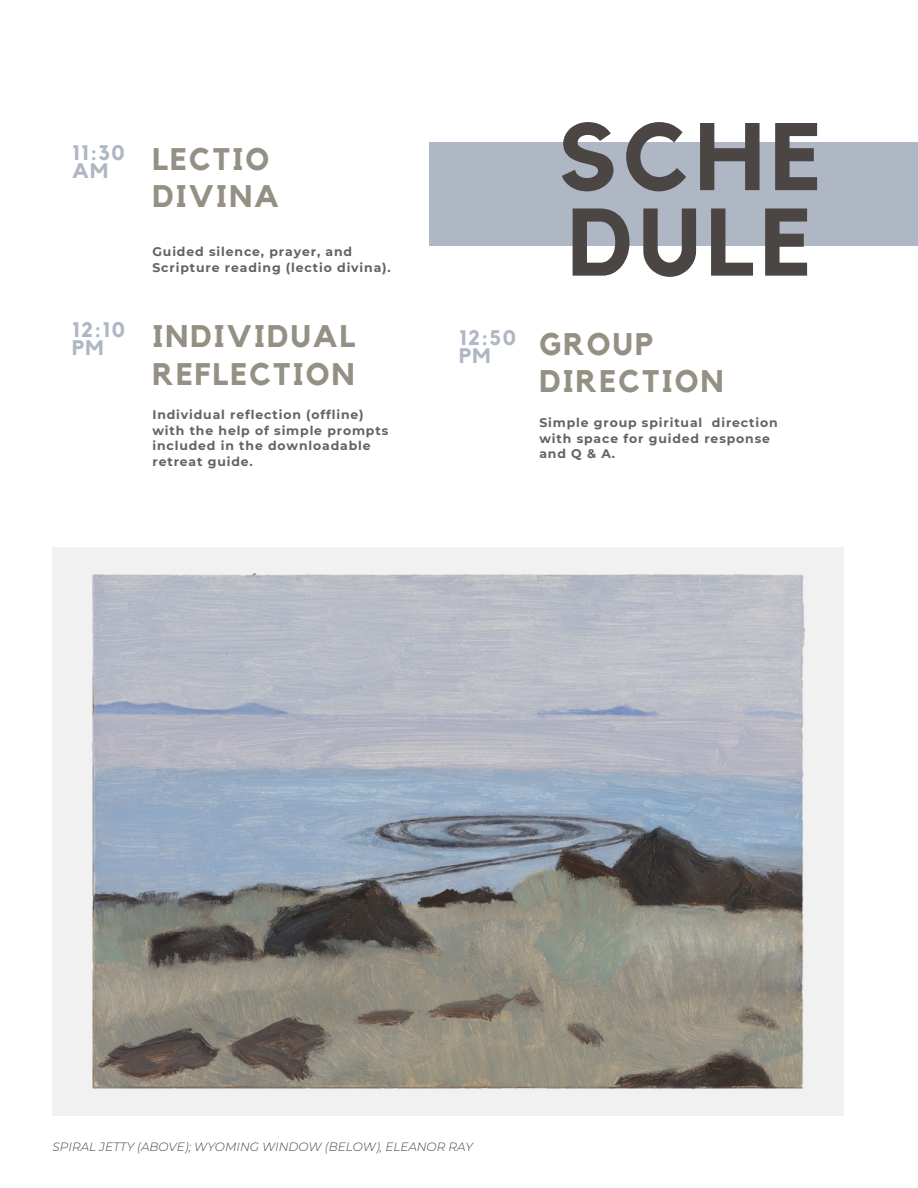
<style>
.page{position:relative;width:918px;height:1188px;background:#fff}
.page>*{position:absolute;margin:0;border:0;box-sizing:border-box;transform-origin:0 0}
.t1{font:700 94.65px/85.5px "Kollektif";letter-spacing:.07em;color:#4b4543}
.t2{font:700 31.2px/37.2px "Kollektif";letter-spacing:.07em;color:#949083}
.t3{font:700 21px/18px "Kollektif";letter-spacing:.07em;color:#afb6c4}
.t4{font:700 12.45px/15.8px "Montserrat";letter-spacing:.07em;color:#656362}
.t5{font:italic 300 12px "Montserrat";color:#444440}
</style>
<div class="page">
<div style="left:429px;top:142px;width:489px;height:104px;background:#afb6c4"></div>
<img style="left:53px;top:547px;width:791px;height:568px">
<p class="t3" style="left:72px;top:145px;width:54px">11:30<br>AM</p>
<p class="t2" style="left:152px;top:142px;width:128px">LECTIO<br>DIVINA</p>
<p class="t4" style="left:152px;top:244px;width:240px">Guided silence, prayer, and<br>Scripture reading (lectio divina).</p>
<p class="t3" style="left:72px;top:322px;width:54px">12:10<br>PM</p>
<p class="t2" style="left:152px;top:319px;width:205px">INDIVIDUAL<br>REFLECTION</p>
<p class="t4" style="left:152px;top:407px;width:237px">Individual reflection (offline) with the help of simple prompts included in the downloadable retreat guide.</p>
<p class="t1" style="left:558px;top:118px;width:265px">SCHE<br>DULE</p>
<p class="t3" style="left:459px;top:330px;width:58px">12:50<br>PM</p>
<p class="t2" style="left:539px;top:327px;width:186px">GROUP<br>DIRECTION</p>
<p class="t4" style="left:539px;top:414px;width:240px">Simple group spiritual direction with space for guided response and Q &amp; A.</p>
<p class="t5" style="left:53px;top:1139px;width:422px">SPIRAL JETTY (ABOVE); WYOMING WINDOW (BELOW), ELEANOR RAY</p>
</div>
